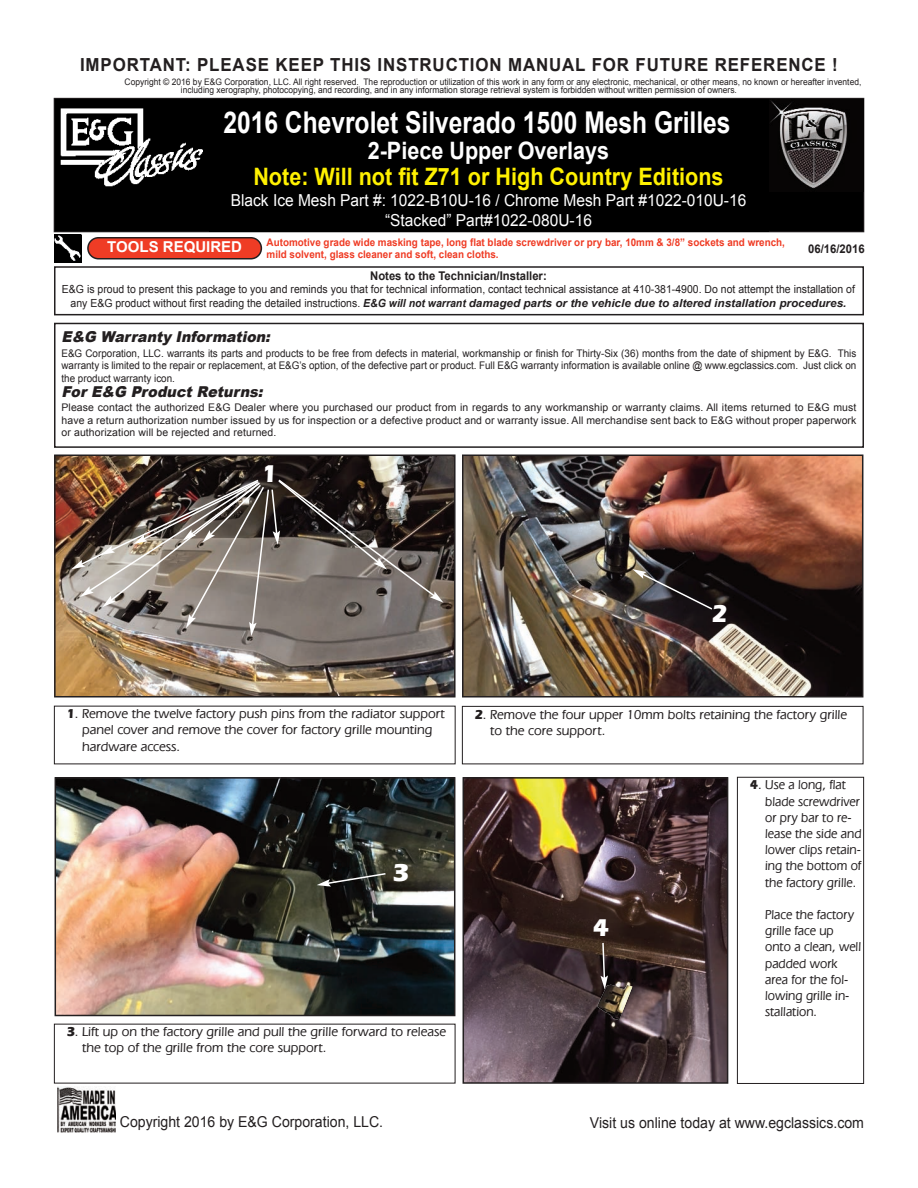
<style>
.page{position:relative;width:918px;height:1188px;background:#fff}
.page>*{position:absolute;margin:0;border:0;box-sizing:border-box;transform-origin:0 0}
.t1{font:700 30px "Arial";color:#fff;scale:.82 1}
.t2{font:700 25.5px "Eras IT Cby BT";color:#fff}
.t3{font:700 25.5px "Eras IT Cby BT";color:#fff;scale:.94 1}
.t4{font:700 24px "Arial";color:#fff101;scale:.9 1}
.t5{font:700 24px "Arial";color:#fff;scale:.9 1}
.t6{font:700 18px "Arial";letter-spacing:.05em;color:#231f20;scale:.94 1}
.t7{font:16.5px/19.5px "Arial";color:#fff;text-align:center;scale:.94 1}
.t8{font:15px "Arial";color:#231f20;scale:.94 1}
.t9{font:italic 900 15px "Arial";color:#231f20;scale:.94 1}
.t10{font:italic 900 15px "Arial";color:#231f20;scale:.95 1}
.t11{font:700 15px "Arial";color:#fff}
.t12{font:500 13.5px/16.2px "Eras IT Cby BT";color:#231f20}
.t13{font:500 13.5px/16.2px "Eras IT Cby BT";color:#231f20;scale:.94 1}
.t14{font:700 12px "Arial";color:#231f20;scale:.94 1}
.t15{font:11.1px/13.4px "Arial";color:#231f20;text-align:center;scale:.94 1}
.t16{font:10.5px/12.6px "Arial";letter-spacing:.005em;color:#231f20;text-align:justify;scale:.94 1}
.t17{font:10.5px/12.6px "Arial";letter-spacing:.005em;color:#231f20;text-align:justify}
.t18{font:700 10.5px/12.6px "Arial";color:#ef3c25;scale:.94 1}
.t19{font:9px/7.5px "Arial";color:#231f20;scale:.94 1}
.s1{font-weight:700;font-style:italic}
.s2{font-weight:700}
.s3{font-family:"Arial";font-weight:400}
</style>
<div class="page">
<div style="left:54px;top:99px;width:810px;height:133px;background:#000"></div>
<div style="left:54px;top:98px;width:810px;height:134px;border:1px solid #231f20"></div>
<img style="left:61px;top:108px;width:141px;height:79px">
<div style="left:209px;top:194px;width:559px;height:38px;background:#000"></div>
<div style="left:54px;top:266px;width:810px;height:49px;border:2px solid #231f20"></div>
<div style="left:462px;top:706px;width:401px;height:58px;border:1px solid #231f20"></div>
<img style="left:58px;top:1087px;width:58px;height:46px">
<img style="left:769px;top:99px;width:95px;height:93px">
<svg style="left:87px;top:237px;width:175px;height:23px;background:#d3412f"></svg>
<div style="left:54px;top:235px;width:31px;height:28px;background:linear-gradient(to bottom,#fff,#fff)"></div>
<img style="left:54px;top:235px;width:27px;height:27px">
<img style="left:465px;top:457px;width:395px;height:238px">
<div style="left:462px;top:454px;width:401px;height:244px;border:2px solid #231f20"></div>
<img style="left:58px;top:780px;width:394px;height:233px">
<div style="left:55px;top:777px;width:400px;height:239px;border:2px solid #231f20"></div>
<svg style="left:632px;top:569px;width:82px;height:42px;background:#353132"></svg>
<img style="left:57px;top:457px;width:396px;height:237px">
<div style="left:54px;top:454px;width:402px;height:243px;border:2px solid #231f20"></div>
<svg style="left:317px;top:872px;width:70px;height:15px"></svg>
<div style="left:737px;top:777px;width:127px;height:307px;border:1px solid #231f20"></div>
<img style="left:466px;top:780px;width:259px;height:301px">
<div style="left:463px;top:777px;width:265px;height:307px;border:2px solid #231f20"></div>
<div style="left:54px;top:323px;width:810px;height:125px;border:2px solid #231f20"></div>
<img style="left:71px;top:478px;width:372px;height:158px">
<svg style="left:597px;top:941px;width:35px;height:44px;background:#3d302c"></svg>
<img style="left:597px;top:985px;width:35px;height:35px">
<h3 class="t6" style="left:80px;top:55px;width:808px">IMPORTANT: PLEASE KEEP THIS INSTRUCTION MANUAL FOR FUTURE REFERENCE !</h3>
<p class="t19" style="left:181px;top:78px;width:725px;text-indent:-56px">Copyright © 2016 by E&amp;G Corporation, LLC. All right reserved. The reproduction or uti li za tion of this work in any form or any elec tron ic, me chan i cal, or other means, no known or here af ter in vent ed, including xe rog ra phy, pho to copy ing, and re cord ing, and in any in for ma tion storage retrieval system is for bid den with out written per mis sion of owners.</p>
<h1 class="t1" style="left:223px;top:106px;width:620px">2016 Chevrolet Silverado 1500 Mesh Grilles</h1>
<h3 class="t5" style="left:368px;top:138px;width:270px">2-Piece Upper Overlays</h3>
<h3 class="t4" style="left:253px;top:163px;width:524px">Note: Will not fit Z71 or High Country Editions</h3>
<h3 class="t7" style="left:231px;top:191px;width:550px">Black Ice Mesh Part #: 1022-B10U-16 / Chrome Mesh Part #1022-010U-16 “Stacked” Part#1022-080U-16</h3>
<h3 class="t11" style="left:107px;top:239px;width:136px">TOOLS REQUIRED</h3>
<p class="t18" style="left:267px;top:236px;width:553px">Automotive grade wide masking tape, long flat blade screwdriver or pry bar, 10mm &amp; 3/8” sockets and wrench, mild solvent, glass cleaner and soft, clean cloths.</p>
<p class="t14" style="left:808px;top:242px;width:62px">06/16/2016</p>
<p class="t14" style="left:370px;top:269px;width:189px">Notes to the Technician/Installer:</p>
<p class="t15" style="left:62px;top:283px;width:845px">E&amp;G is proud to present this package to you and reminds you that for technical in for ma tion, contact technical assistance at 410-381-4900. Do not at tempt the in stal la tion of any E&amp;G prod uct without first reading the detailed in struc tions. <span class="s1">E&amp;G will not war rant dam aged parts or the ve hi cle due to altered in stal la tion procedures.</span></p>
<h3 class="t9" style="left:61px;top:325px;width:226px">E&amp;G Warranty Information:</h3>
<p class="t16" style="left:61px;top:347px;width:847px">E&amp;G Corporation, LLC. warrants its parts and products to be free from defects in ma te ri al, workmanship or finish for Thirty-Six (36) months from the date of shipment by E&amp;G. This warranty is limited to the repair or replacement, at E&amp;G’s option, of the defective part or product. Full E&amp;G warranty information is available online @ www.egclassics.com. Just click on the product warranty icon.</p>
<h3 class="t10" style="left:62px;top:381px;width:216px">For E&amp;G Product Returns:</h3>
<p class="t17" style="left:62px;top:401px;width:797px">Please contact the authorized E&amp;G Dealer where you purchased our product from in regards to any workmanship or warranty claims. All items returned to E&amp;G must have a return authorization number issued by us for inspection or a defective product and or warranty issue. All merchandise sent back to E&amp;G without proper paperwork or authorization will be rejected and returned.</p>
<h2 class="t3" style="left:262px;top:458px;width:17px">1</h2>
<h2 class="t3" style="left:712px;top:598px;width:17px">2</h2>
<p class="t12" style="left:82px;top:705px;width:364px;text-indent:-15px"><span class="s2">1</span><span class="s3">.</span> Remove the twelve factory push pins from the radiator support panel cover and remove the cover for factory grille mounting hardware access.</p>
<h2 class="t2" style="left:393px;top:857px;width:17px">3</h2>
<p class="t12" style="left:82px;top:1023px;width:365px;text-indent:-15px"><span class="s2">3</span><span class="s3">.</span> Lift up on the factory grille and pull the grille forward to release the top of the grille from the core support.</p>
<p class="t12" style="left:490px;top:706px;width:359px;text-indent:-15px"><span class="s2">2</span><span class="s3">.</span> Remove the four upper 10mm bolts retaining the factory grille to the core support.</p>
<h2 class="t2" style="left:593px;top:911px;width:17px">4</h2>
<p class="t13" style="left:765px;top:777px;width:104px;text-indent:-15px"><span class="s2">4</span><span class="s3">.</span> Use a long, flat blade screwdriver or pry bar to re&shy;lease the side and lower clips retain&shy;ing the bottom of the factory grille.</p>
<p class="t13" style="left:765px;top:906px;width:104px">Place the factory grille face up onto a clean, well padded work area for the fol&shy;lowing grille in&shy;stallation.</p>
<h3 class="t8" style="left:120px;top:1114px;width:282px">Copyright 2016 by E&amp;G Corporation, LLC.</h3>
<h3 class="t8" style="left:590px;top:1115px;width:293px">Visit us online today at www.egclassics.com</h3>
</div>
